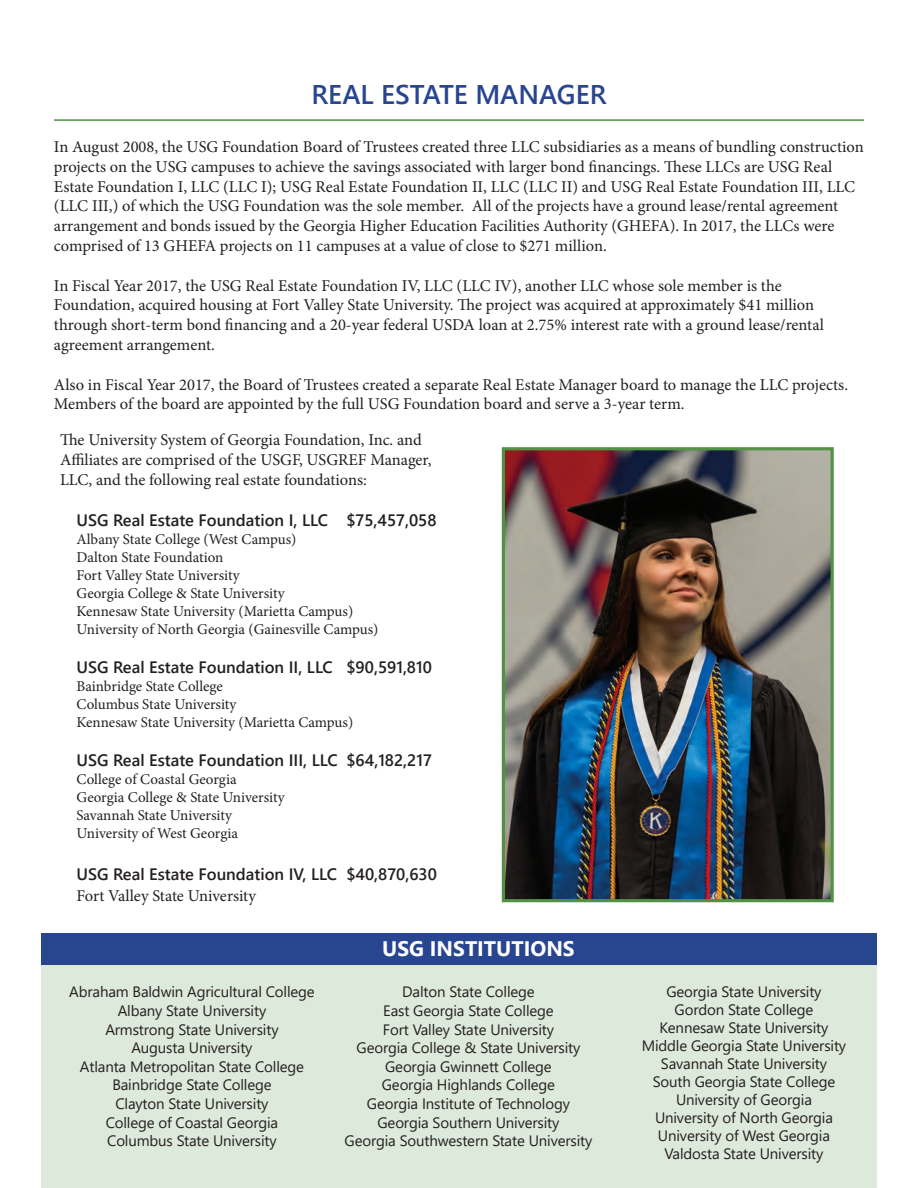
<style>
.page{position:relative;width:918px;height:1188px;background:#fff}
.page>*{position:absolute;margin:0;border:0;box-sizing:border-box;transform-origin:0 0}
.t1{font:600 27px "Segoe UI";color:#284590}
.t2{font:700 21px "Segoe UI";color:#fff}
.t3{font:16.5px/19.8px "Minion Pro";color:#231f20}
.t4{font:600 16.5px "Segoe UI";color:#231f20}
.t5{font:15px/18.6px "Segoe UI";letter-spacing:-.01em;color:#231f20;text-align:center}
.t6{font:15px/18px "Minion Pro";letter-spacing:-.005em;color:#231f20}
</style>
<div class="page">
<hr style="left:54px;top:119px;width:810px;height:2px;background:#529245">
<div style="left:41px;top:964px;width:836px;height:224px;background:#dde9da"></div>
<div style="left:41px;top:933px;width:836px;height:31px;background:#284590"></div>
<img style="left:506px;top:451px;width:324px;height:447px">
<div style="left:502px;top:447px;width:332px;height:455px;border:3px solid #529245"></div>
<h1 class="t1" style="left:311px;top:69px;width:297px">REAL ESTATE MANAGER</h1>
<p class="t3" style="left:54px;top:137px;width:811px">In August 2008, the USG Foundation Board of Trustees created three LLC subsidiaries as a means of bundling construction projects on the USG campuses to achieve the savings associated with larger bond financings. These LLCs are USG Real Estate Foundation I, LLC (LLC I); USG Real Estate Foundation II, LLC (LLC II) and USG Real Estate Foundation III, LLC (LLC III,) of which the USG Foundation was the sole member. All of the projects have a ground lease/rental agreement arrangement and bonds issued by the Georgia Higher Education Facilities Authority (GHEFA). In 2017, the LLCs were comprised of 13 GHEFA projects on 11 campuses at a value of close to $271 million.</p>
<p class="t3" style="left:54px;top:276px;width:771px">In Fiscal Year 2017, the USG Real Estate Foundation IV, LLC (LLC IV), another LLC whose sole member is the Foundation, acquired housing at Fort Valley State University. The project was acquired at approximately $41 million through short-term bond financing and a 20-year federal USDA loan at 2.75% interest rate with a ground lease/rental agreement arrangement.</p>
<p class="t3" style="left:54px;top:375px;width:796px">Also in Fiscal Year 2017, the Board of Trustees created a separate Real Estate Manager board to manage the LLC projects.<br>Members of the board are appointed by the full USG Foundation board and serve a 3-year term.</p>
<p class="t3" style="left:60px;top:430px;width:373px">The University System of Georgia Foundation, Inc. and<br>Affiliates are comprised of the USGF, USGREF Manager,<br>LLC, and the following real estate foundations:</p>
<p class="t4" style="left:76px;top:504px;width:362px">USG Real Estate Foundation I, LLC $75,457,058</p>
<p class="t6" style="left:76px;top:530px;width:303px">Albany State College (West Campus)<br>Dalton State Foundation<br>Fort Valley State University<br>Georgia College &amp; State University<br>Kennesaw State University (Marietta Campus)<br>University of North Georgia (Gainesville Campus)</p>
<p class="t4" style="left:76px;top:651px;width:357px">USG Real Estate Foundation II, LLC $90,591,810</p>
<p class="t6" style="left:76px;top:677px;width:278px">Bainbridge State College<br>Columbus State University<br>Kennesaw State University (Marietta Campus)</p>
<p class="t4" style="left:76px;top:744px;width:357px">USG Real Estate Foundation III, LLC $64,182,217</p>
<p class="t6" style="left:76px;top:770px;width:210px">College of Coastal Georgia<br>Georgia College &amp; State University<br>Savannah State University<br>University of West Georgia</p>
<p class="t4" style="left:76px;top:858px;width:362px">USG Real Estate Foundation IV, LLC $40,870,630</p>
<p class="t3" style="left:76px;top:886px;width:181px">Fort Valley State University</p>
<p class="t5" style="left:69px;top:981px;width:247px">Abraham Baldwin Agricultural College<br>Albany State University<br>Armstrong State University<br>Augusta University<br>Atlanta Metropolitan State College<br>Bainbridge State College<br>Clayton State University<br>College of Coastal Georgia<br>Columbus State University</p>
<p class="t2" style="left:382px;top:929px;width:194px">USG INSTITUTIONS</p>
<p class="t5" style="left:345px;top:981px;width:249px">Dalton State College<br>East Georgia State College<br>Fort Valley State University<br>Georgia College &amp; State University<br>Georgia Gwinnett College<br>Georgia Highlands College<br>Georgia Institute of Technology<br>Georgia Southern University<br>Georgia Southwestern State University</p>
<p class="t5" style="left:642px;top:982px;width:206px;line-height:18px">Georgia State University<br>Gordon State College<br>Kennesaw State University<br>Middle Georgia State University<br>Savannah State University<br>South Georgia State College<br>University of Georgia<br>University of North Georgia<br>University of West Georgia<br>Valdosta State University</p>
</div>
